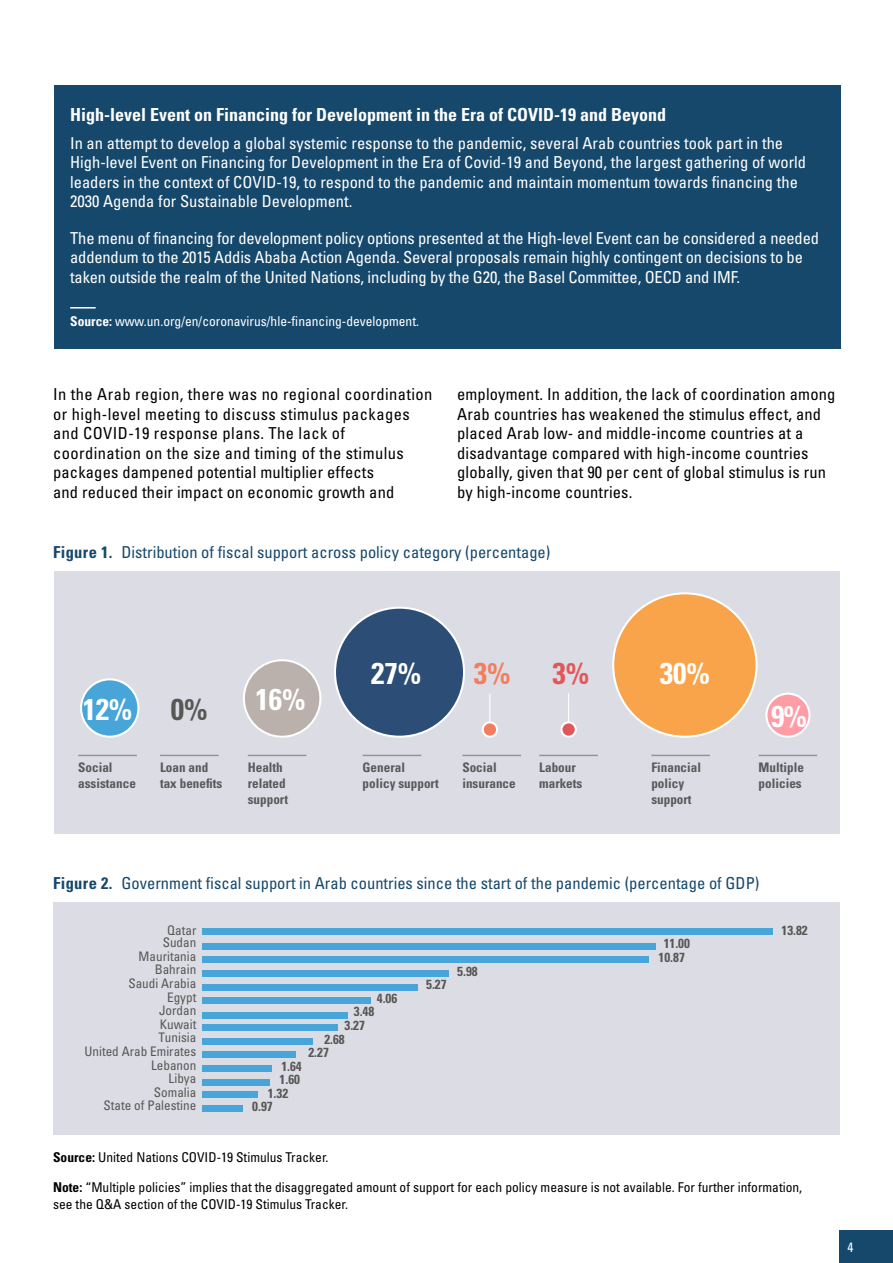
<style>
.page{position:relative;width:893px;height:1263px;background:#fff}
.page>*{position:absolute;margin:0;border:0;box-sizing:border-box;transform-origin:0 0}
.t1{font:700 condensed 30.15px "Univers LT Std";color:#fff}
.t2{font:700 condensed 30.15px "Univers LT Std";color:#575756}
.t3{font:700 condensed 30.15px "Univers LT Std";color:#f37e5f}
.t4{font:700 condensed 30.15px "Univers LT Std";color:#e15759}
.t5{font:700 condensed 18px "Univers LT Std";color:#fff}
.t6{font:condensed 16.5px/19.5px "Univers LT Std";color:#fff}
.t7{font:condensed 16.5px/19.5px "Univers LT Std";letter-spacing:.01em;color:#000}
.t8{font:condensed 16.5px "Univers LT Std";color:#16486c}
.t9{font:condensed 13.5px/17.2px "Univers LT Std";color:#000}
.t10{font:condensed 13.5px "Univers LT Std";color:#fff}
.t11{font:700 condensed 13.2px/15.8px "Univers LT Std";color:#58595b}
.t12{font:condensed 13.2px "Univers LT Std";color:#575756}
.t13{font:700 condensed 13.2px "Univers LT Std";color:#575756}
.s1{font-weight:700}
</style>
<div class="page">
<div style="left:839px;top:1230px;width:54px;height:33px;background:#16486c"></div>
<div style="left:54px;top:85px;width:786px;height:264px;background:#16486c"></div>
<hr style="left:70px;top:307px;width:26px;height:2px;background:#fff">
<div style="left:54px;top:572px;width:786px;height:262px;background:#dcdde4"></div>
<div style="left:335px;top:608px;width:129px;height:129px;background:#2c4d75;border-radius:50%"></div>
<div style="left:613px;top:593px;width:144px;height:144px;background:#f9a44a;border-radius:50%"></div>
<div style="left:244px;top:660px;width:76px;height:77px;background:#bab0ac;border-radius:50%"></div>
<div style="left:243px;top:659px;width:78px;height:79px;border:2px solid #fff;border-radius:50%"></div>
<svg style="left:561px;top:722px;width:15px;height:15px"></svg>
<div style="left:560px;top:721px;width:17px;height:17px;border:2px solid #fff;border-radius:50%"></div>
<div style="left:483px;top:722px;width:14px;height:15px;background:#f37e5f;border-radius:50%"></div>
<div style="left:482px;top:721px;width:16px;height:17px;border:2px solid #fff;border-radius:50%"></div>
<div style="left:81px;top:679px;width:57px;height:58px;background:#48a5d9;border-radius:50%"></div>
<div style="left:80px;top:678px;width:59px;height:60px;border:2px solid #fff;border-radius:50%"></div>
<div style="left:766px;top:694px;width:43px;height:43px;background:#ff9da7;border-radius:50%"></div>
<div style="left:765px;top:693px;width:45px;height:45px;border:2px solid #fff;border-radius:50%"></div>
<hr style="left:78px;top:755px;width:59px;height:1px;background:#939598">
<hr style="left:160px;top:755px;width:59px;height:1px;background:#939598">
<hr style="left:248px;top:755px;width:58px;height:1px;background:#939598">
<hr style="left:363px;top:755px;width:58px;height:1px;background:#939598">
<hr style="left:462px;top:755px;width:59px;height:1px;background:#939598">
<hr style="left:539px;top:755px;width:59px;height:1px;background:#939598">
<hr style="left:651px;top:755px;width:59px;height:1px;background:#939598">
<hr style="left:759px;top:755px;width:58px;height:1px;background:#939598">
<svg style="left:489px;top:694px;width:1px;height:28px"></svg>
<svg style="left:568px;top:694px;width:1px;height:28px"></svg>
<div style="left:53px;top:902px;width:787px;height:233px;background:#dcdde4"></div>
<div style="left:202px;top:928px;width:571px;height:7px;background:#48a5d9"></div>
<div style="left:202px;top:943px;width:453px;height:7px;background:#48a5d9"></div>
<div style="left:202px;top:956px;width:447px;height:7px;background:#48a5d9"></div>
<div style="left:202px;top:970px;width:247px;height:7px;background:#48a5d9"></div>
<div style="left:202px;top:984px;width:216px;height:7px;background:#48a5d9"></div>
<div style="left:202px;top:997px;width:169px;height:7px;background:#48a5d9"></div>
<div style="left:202px;top:1012px;width:145px;height:7px;background:#48a5d9"></div>
<div style="left:202px;top:1024px;width:136px;height:7px;background:#48a5d9"></div>
<div style="left:202px;top:1038px;width:111px;height:7px;background:#48a5d9"></div>
<div style="left:202px;top:1051px;width:93px;height:7px;background:#48a5d9"></div>
<div style="left:202px;top:1065px;width:70px;height:7px;background:#48a5d9"></div>
<div style="left:202px;top:1079px;width:68px;height:6px;background:#48a5d9"></div>
<div style="left:202px;top:1091px;width:55px;height:7px;background:#48a5d9"></div>
<div style="left:202px;top:1105px;width:40px;height:7px;background:#48a5d9"></div>
<p class="t5" style="left:70px;top:103px;width:597px">High-level Event on Financing for Development in the Era of COVID-19 and Beyond</p>
<p class="t6" style="left:70px;top:133px;width:737px">In an attempt to develop a global systemic response to the pandemic, several Arab countries took part in the High-level Event on Financing for Development in the Era of Covid-19 and Beyond, the largest gathering of world leaders in the context of COVID-19, to respond to the pandemic and maintain momentum towards financing the 2030 Agenda for Sustainable Development.</p>
<p class="t6" style="left:70px;top:228px;width:750px">The menu of financing for development policy options presented at the High-level Event can be considered a needed addendum to the 2015 Addis Ababa Action Agenda. Several proposals remain highly contingent on decisions to be taken outside the realm of the United Nations, including by the G20, the Basel Committee, OECD and IMF.</p>
<p class="t10" style="left:70px;top:312px;width:350px"><span class="s1">Source:</span> www.un.org/en/coronavirus/hle-financing-development.</p>
<p class="t7" style="left:53px;top:384px;width:381px">In the Arab region, there was no regional coordination or high-level meeting to discuss stimulus packages and COVID-19 response plans. The lack of coordination on the size and timing of the stimulus packages dampened potential multiplier effects<br>and reduced their impact on economic growth and</p>
<p class="t7" style="left:457px;top:384px;width:380px">employment. In addition, the lack of coordination among Arab countries has weakened the stimulus effect, and placed Arab low- and middle-income countries at a disadvantage compared with high-income countries globally, given that 90 per cent of global stimulus is run by high-income countries.</p>
<p class="t8" style="left:53px;top:542px;width:499px"><span class="s1">Figure 1.</span> Distribution of fiscal support across policy category (percentage)</p>
<h1 class="t1" style="left:83px;top:690px;width:51px">12%</h1>
<h1 class="t2" style="left:171px;top:690px;width:38px">0%</h1>
<h1 class="t1" style="left:255px;top:681px;width:52px">16%</h1>
<h1 class="t1" style="left:371px;top:654px;width:52px">27%</h1>
<h1 class="t3" style="left:474px;top:655px;width:38px">3%</h1>
<h1 class="t1" style="left:660px;top:654px;width:52px">30%</h1>
<h1 class="t4" style="left:552px;top:655px;width:38px">3%</h1>
<h1 class="t1" style="left:771px;top:697px;width:38px">9%</h1>
<p class="t11" style="left:78px;top:760px;width:59px">Social assistance</p>
<p class="t11" style="left:160px;top:760px;width:64px">Loan and tax benefits</p>
<p class="t11" style="left:248px;top:760px;width:42px">Health related support</p>
<p class="t11" style="left:363px;top:760px;width:78px">General policy support</p>
<p class="t11" style="left:462px;top:760px;width:55px">Social insurance</p>
<p class="t11" style="left:539px;top:760px;width:45px">Labour markets</p>
<p class="t11" style="left:651px;top:760px;width:51px">Financial policy support</p>
<p class="t11" style="left:759px;top:760px;width:47px">Multiple policies</p>
<p class="t8" style="left:53px;top:873px;width:708px"><span class="s1">Figure 2.</span> Government fiscal support in Arab countries since the start of the pandemic (percentage of GDP)</p>
<p class="t12" style="left:167px;top:922px;width:31px">Qatar</p>
<p class="t12" style="left:163px;top:934px;width:35px">Sudan</p>
<p class="t13" style="left:664px;top:936px;width:28px">11.00</p>
<p class="t12" style="left:139px;top:948px;width:59px">Mauritania</p>
<p class="t13" style="left:659px;top:949px;width:28px">10.87</p>
<p class="t12" style="left:155px;top:961px;width:43px">Bahrain</p>
<p class="t13" style="left:457px;top:963px;width:22px">5.98</p>
<p class="t12" style="left:128px;top:975px;width:70px">Saudi Arabia</p>
<p class="t13" style="left:426px;top:976px;width:22px">5.27</p>
<p class="t12" style="left:167px;top:988px;width:31px">Egypt</p>
<p class="t12" style="left:159px;top:1002px;width:39px">Jordan</p>
<p class="t13" style="left:377px;top:990px;width:22px">4.06</p>
<p class="t13" style="left:354px;top:1003px;width:22px">3.48</p>
<p class="t12" style="left:160px;top:1016px;width:38px">Kuwait</p>
<p class="t13" style="left:344px;top:1017px;width:22px">3.27</p>
<p class="t12" style="left:158px;top:1029px;width:40px">Tunisia</p>
<p class="t13" style="left:324px;top:1031px;width:22px">2.68</p>
<p class="t12" style="left:84px;top:1043px;width:113px">United Arab Emirates</p>
<p class="t13" style="left:308px;top:1044px;width:22px">2.27</p>
<p class="t12" style="left:151px;top:1056px;width:47px">Lebanon</p>
<p class="t13" style="left:281px;top:1058px;width:22px">1.64</p>
<p class="t12" style="left:169px;top:1070px;width:29px">Libya</p>
<p class="t12" style="left:154px;top:1084px;width:44px">Somalia</p>
<p class="t13" style="left:280px;top:1071px;width:22px">1.60</p>
<p class="t13" style="left:268px;top:1085px;width:22px">1.32</p>
<p class="t12" style="left:103px;top:1097px;width:94px">State of Palestine</p>
<p class="t13" style="left:252px;top:1099px;width:22px">0.97</p>
<p class="t13" style="left:781px;top:922px;width:28px">13.82</p>
<p class="t9" style="left:53px;top:1148px;width:277px"><span class="s1">Source:</span> United Nations COVID-19 Stimulus Tracker.</p>
<p class="t9" style="left:53px;top:1178px;width:751px"><span class="s1">Note:</span> “Multiple policies” implies that the disaggregated amount of support for each policy measure is not available. For further information, see the Q&amp;A section of the COVID-19 Stimulus Tracker.</p>
<p class="t10" style="left:848px;top:1238px;width:7px">4</p>
</div>
